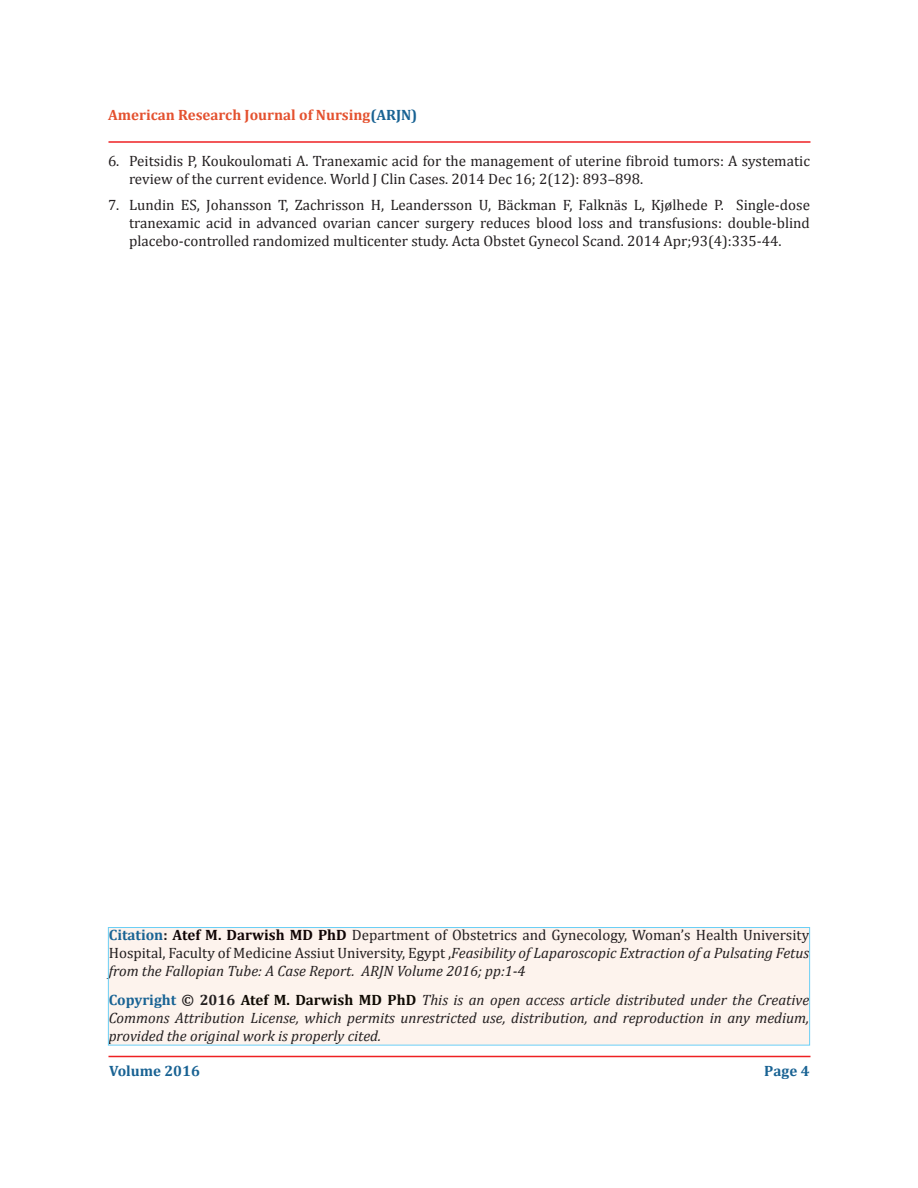
<style>
.page{position:relative;width:918px;height:1188px;background:#fff}
.page>*{position:absolute;margin:0;border:0;box-sizing:border-box;transform-origin:0 0}
.t1{font:15px/18px "Cambria";color:#231f20;text-align:justify}
.t2{font:italic 15px/18px "Cambria";color:#231f20;text-align:justify}
.t3{font:700 15px "Cambria";color:#e4512f}
.t4{font:700 15px "Cambria";color:#186293}
.s1{color:#186293}
.s2{font-weight:700;color:#196394}
.s3{font-weight:700}
.s4{font-weight:700;color:#0f0404}
.s5{font-style:italic}
.s6{font-weight:700;font-style:normal;color:#196394}
.s7{font-weight:700;font-style:normal}
.s8{font-weight:700;font-style:normal;color:#0f0a03}
</style>
<div class="page">
<hr style="left:108px;top:141px;width:702px;height:2px;background:#ee2123">
<hr style="left:108px;top:1056px;width:702px;height:1px;background:#ee2123">
<div style="left:108px;top:928px;width:702px;height:117px;background:#fdf3ed"></div>
<div style="left:108px;top:927px;width:702px;height:119px;border:1px solid #6bcff6"></div>
<p class="t3" style="left:108px;top:104px;width:311px">American Research Journal of Nursing<span class="s1">(ArjN)</span></p>
<p class="t1" style="left:129px;top:152px;width:682px;text-indent:-21px">6. Peitsidis P, Koukoulomati A. Tranexamic acid for the management of uterine fibroid tumors: A systematic review of the current evidence. World J Clin Cases. 2014 Dec 16; 2(12): 893–898.</p>
<p class="t1" style="left:129px;top:196px;width:683px;text-indent:-21px">7. Lundin ES, Johansson T, Zachrisson H, Leandersson U, Bäckman F, Falknäs L, Kjølhede P. Single-dose tranexamic acid in advanced ovarian cancer surgery reduces blood loss and transfusions: double-blind placebo-controlled randomized multicenter study. Acta Obstet Gynecol Scand. 2014 Apr;93(4):335-44.</p>
<p class="t1" style="left:109px;top:925px;width:702px"><span class="s2">Citation</span><span class="s3">:</span> <span class="s4">Atef M. Darwish MD PhD</span> Department of Obstetrics and Gynecology, Woman’s Health University Hospital, Faculty of Medicine Assiut University, Egypt ,<span class="s5">Feasibility of Laparoscopic Extraction of a Pulsating Fetus from the Fallopian Tube: A Case Report. ARJN Volume 2016; pp:1-4</span></p>
<p class="t2" style="left:109px;top:990px;width:702px"><span class="s6">Copyright</span> <span class="s7">© 2016</span> <span class="s8">Atef M. Darwish MD PhD</span> This is an open access article distributed under the Creative Commons Attribution License, which permits unrestricted use, distribution, and reproduction in any medium, provided the original work is properly cited.</p>
<p class="t4" style="left:109px;top:1061px;width:92px">Volume 2016</p>
<p class="t4" style="left:764px;top:1061px;width:47px">Page 4</p>
</div>
